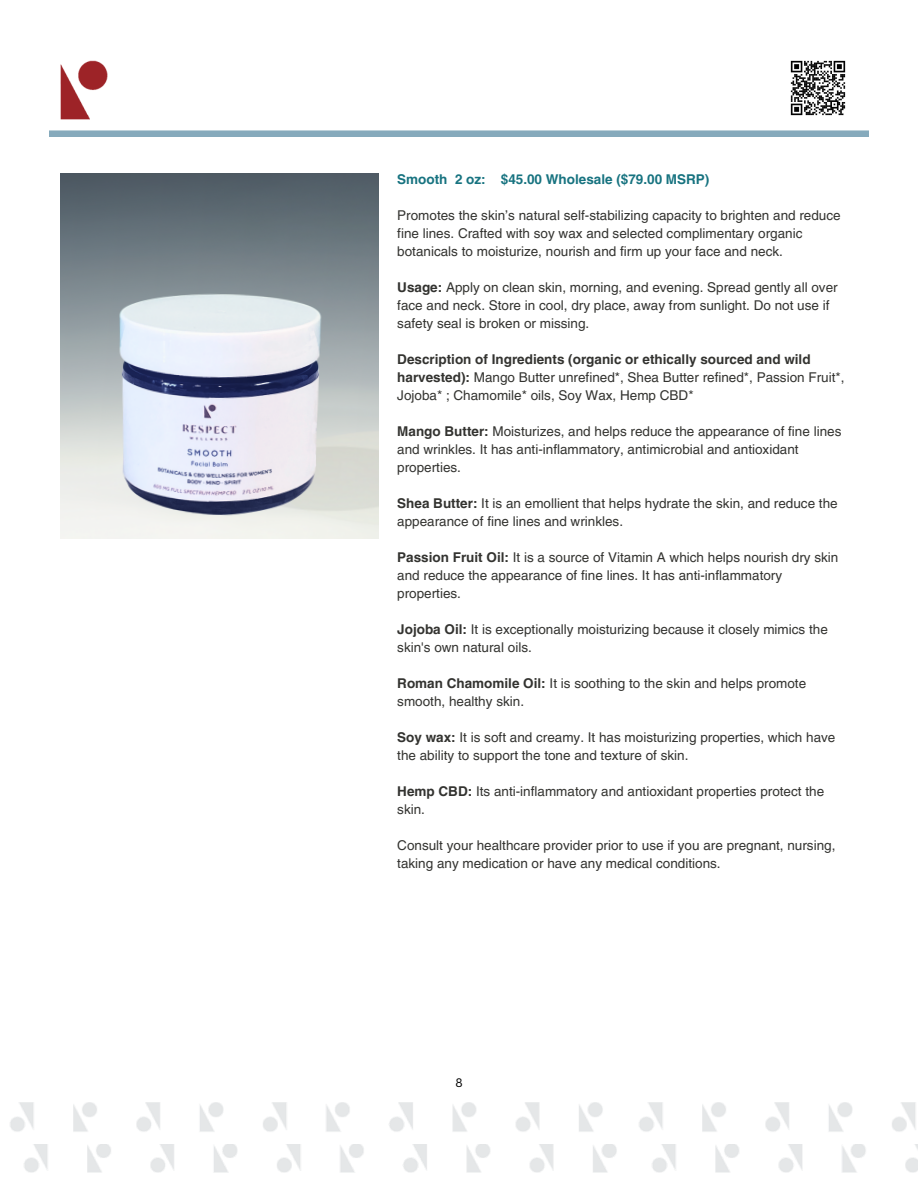
<style>
.page{position:relative;width:918px;height:1188px;background:#fff}
.page>*{position:absolute;margin:0;border:0;box-sizing:border-box;transform-origin:0 0}
.t1{font:13.5px/18px "Helvetica LT Pro";color:#333330}
.t2{font:700 13.5px "Helvetica LT Pro";color:#177380}
.t3{font:12px "Canva Sans";color:#000}
.s1{font-weight:700}
</style>
<div class="page">
<img style="left:24px;top:1144px;width:593px;height:29px">
<img style="left:652px;top:1144px;width:266px;height:29px">
<img style="left:10px;top:1102px;width:593px;height:30px">
<img style="left:639px;top:1102px;width:277px;height:30px">
<img style="left:60px;top:174px;width:319px;height:364px">
<img style="left:790px;top:60px;width:56px;height:56px">
<img style="left:49px;top:60px;width:77px;height:77px">
<img style="left:49px;top:122px;width:819px;height:14px">
<p class="t2" style="left:397px;top:174px;width:314px">Smooth 2 oz: $45.00 Wholesale ($79.00 MSRP)</p>
<p class="t1" style="left:397px;top:207px;width:445px">Promotes the skin’s natural self-stabilizing capacity to brighten and reduce fine lines. Crafted with soy wax and selected complimentary organic botanicals to moisturize, nourish and firm up your face and neck.</p>
<p class="t1" style="left:397px;top:279px;width:442px"><span class="s1">Usage:</span> Apply on clean skin, morning, and evening. Spread gently all over face and neck. Store in cool, dry place, away from sunlight. Do not use if safety seal is broken or missing.</p>
<p class="t1" style="left:397px;top:351px;width:449px"><span class="s1">Description of Ingredients (organic or ethically sourced and wild harvested):</span> Mango Butter unrefined*, Shea Butter refined*, Passion Fruit*,<br>Jojoba* ; Chamomile* oils, Soy Wax, Hemp CBD*</p>
<p class="t1" style="left:397px;top:423px;width:446px"><span class="s1">Mango Butter:</span> Moisturizes, and helps reduce the appearance of fine lines and wrinkles. It has anti-inflammatory, antimicrobial and antioxidant properties.</p>
<p class="t1" style="left:397px;top:495px;width:442px"><span class="s1">Shea Butter:</span> It is an emollient that helps hydrate the skin, and reduce the appearance of fine lines and wrinkles.</p>
<p class="t1" style="left:397px;top:549px;width:443px"><span class="s1">Passion Fruit Oil:</span> It is a source of Vitamin A which helps nourish dry skin and reduce the appearance of fine lines. It has anti-inflammatory properties.</p>
<p class="t1" style="left:397px;top:621px;width:432px"><span class="s1">Jojoba Oil:</span> It is exceptionally moisturizing because it closely mimics the skin's own natural oils.</p>
<p class="t1" style="left:397px;top:675px;width:410px"><span class="s1">Roman Chamomile Oil:</span> It is soothing to the skin and helps promote smooth, healthy skin.</p>
<p class="t1" style="left:397px;top:729px;width:440px"><span class="s1">Soy wax:</span> It is soft and creamy. It has moisturizing properties, which have the ability to support the tone and texture of skin.</p>
<p class="t1" style="left:397px;top:783px;width:428px"><span class="s1">Hemp CBD:</span> Its anti-inflammatory and antioxidant properties protect the skin.</p>
<p class="t1" style="left:397px;top:837px;width:440px">Consult your healthcare provider prior to use if you are pregnant, nursing, taking any medication or have any medical conditions.</p>
<p class="t3" style="left:455px;top:1075px;width:9px">8</p>
</div>
